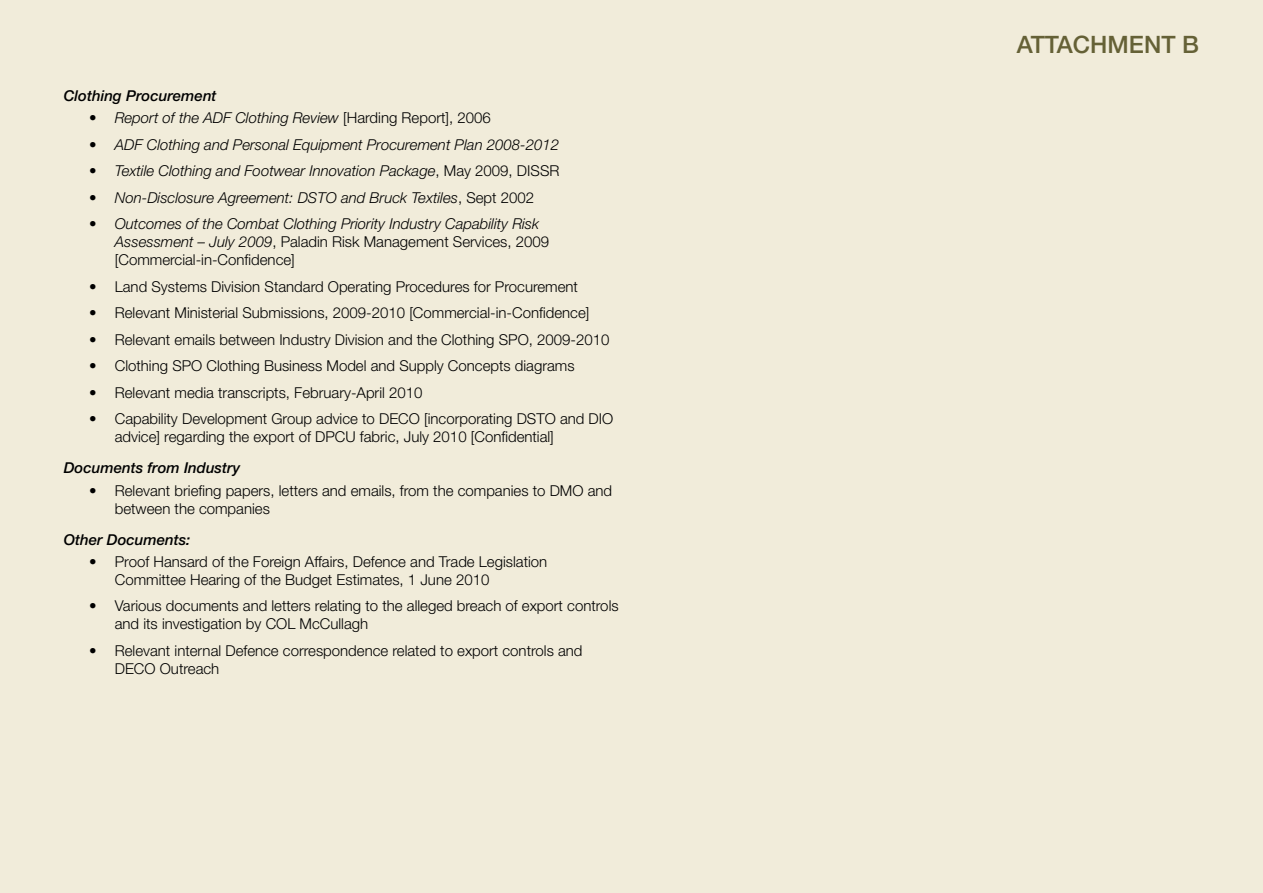
<style>
.page{position:relative;width:1263px;height:893px;background:#f1ecda}
.page>*{position:absolute;margin:0;border:0;box-sizing:border-box;transform-origin:0 0}
.t1{font:500 24px "Helvetica Neue LT";color:#656136}
.t2{font:300 15px/18px "Helvetica Neue LT";color:#000}
.t3{font:italic 300 15px/18px "Helvetica Neue LT";color:#000}
.t4{font:italic 500 15px "Helvetica Neue LT";color:#000}
.s1{font-style:normal}
</style>
<div class="page">
<p class="t4" style="left:64px;top:87px;width:154px">Clothing Procurement</p>
<p class="t3" style="left:89px;top:109px;width:403px"><span class="s1">•</span> Report of the ADF Clothing Review <span class="s1">[Harding Report], 2006</span></p>
<p class="t3" style="left:89px;top:135px;width:471px"><span class="s1">•</span> ADF Clothing and Personal Equipment Procurement Plan 2008-2012</p>
<p class="t3" style="left:89px;top:162px;width:472px"><span class="s1">•</span> Textile Clothing and Footwear Innovation Package<span class="s1">, May 2009, DISSR</span></p>
<p class="t3" style="left:89px;top:188px;width:446px"><span class="s1">•</span> Non-Disclosure Agreement: DSTO and Bruck Textiles<span class="s1">, Sept 2002</span></p>
<p class="t3" style="left:115px;top:215px;width:436px;text-indent:-26px"><span class="s1">•</span> Outcomes of the Combat Clothing Priority Industry Capability Risk<br>Assessment – July 2009<span class="s1">, Paladin Risk Management Services, 2009 [Commercial-in-Confidence]</span></p>
<p class="t2" style="left:89px;top:277px;width:490px">• Land Systems Division Standard Operating Procedures for Procurement</p>
<p class="t2" style="left:89px;top:304px;width:502px">• Relevant Ministerial Submissions, 2009-2010 [Commercial-in-Confidence]</p>
<p class="t2" style="left:89px;top:330px;width:522px">• Relevant emails between Industry Division and the Clothing SPO, 2009-2010</p>
<p class="t2" style="left:89px;top:357px;width:487px">• Clothing SPO Clothing Business Model and Supply Concepts diagrams</p>
<p class="t2" style="left:89px;top:383px;width:335px">• Relevant media transcripts, February-April 2010</p>
<p class="t2" style="left:115px;top:410px;width:500px;text-indent:-26px">• Capability Development Group advice to DECO [incorporating DSTO and DIO advice] regarding the export of DPCU fabric, July 2010 [Confidential]</p>
<p class="t4" style="left:64px;top:459px;width:178px">Documents from Industry</p>
<p class="t2" style="left:115px;top:481px;width:499px;text-indent:-26px">• Relevant briefing papers, letters and emails, from the companies to DMO and between the companies</p>
<p class="t4" style="left:64px;top:530px;width:128px">Other Documents:</p>
<p class="t2" style="left:115px;top:552px;width:434px;text-indent:-26px">• Proof Hansard of the Foreign Affairs, Defence and Trade Legislation<br>Committee Hearing of the Budget Estimates, 1 June 2010</p>
<p class="t2" style="left:115px;top:597px;width:505px;text-indent:-26px">• Various documents and letters relating to the alleged breach of export controls and its investigation by COL McCullagh</p>
<p class="t2" style="left:115px;top:641px;width:469px;text-indent:-26px">• Relevant internal Defence correspondence related to export controls and<br>DECO Outreach</p>
<h1 class="t1" style="left:1017px;top:30px;width:184px">ATTACHMENT B</h1>
</div>
